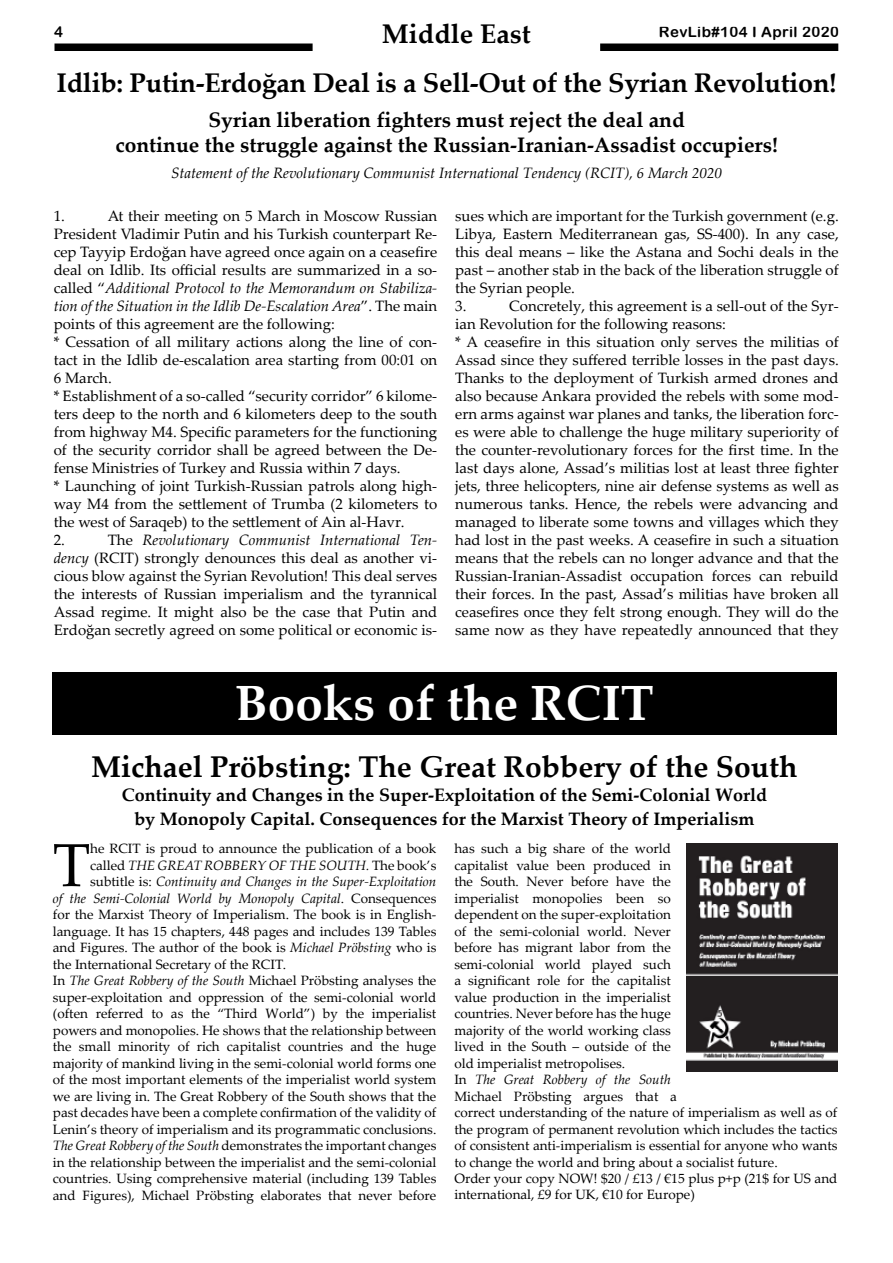
<style>
.page{position:relative;width:893px;height:1263px;background:#fff}
.page>*{position:absolute;margin:0;border:0;box-sizing:border-box;transform-origin:0 0}
.t1{font:60.9px "Palatino Linotype";color:#000}
.t2{font:700 49.5px "Palatino Linotype";color:#fff}
.t3{font:700 30px "Palatino Linotype";color:#000}
.t4{font:700 27px "Palatino Linotype";letter-spacing:-.01em;color:#000}
.t5{font:700 21px/25.5px "Palatino Linotype";color:#000;text-align:center}
.t6{font:700 18px/24px "Palatino Linotype";color:#000;text-align:center}
.t7{font:15px/18px "Palatino Linotype";color:#000}
.t8{font:italic 15px "Palatino Linotype";color:#000}
.t9{font:15px "Arial Rounded MT Bold";letter-spacing:.025em;color:#000}
.t10{font:13.5px/16.5px "Palatino Linotype";color:#000}
.t11{font:italic 13.5px "Palatino Linotype";color:#000}
.s1{font-style:italic}
.s2{font-style:normal}
</style>
<div class="page">
<div style="left:54px;top:44px;width:785px;height:7px;background:#000"></div>
<img style="left:687px;top:843px;width:150px;height:229px">
<div style="left:52px;top:672px;width:785px;height:63px;background:#000"></div>
<div style="left:313px;top:23px;width:287px;height:37px;background:#fff"></div>
<h3 class="t4" style="left:382px;top:14px;width:151px">Middle East</h3>
<p class="t9" style="left:54px;top:23px;width:10px">4</p>
<p class="t9" style="left:659px;top:23px;width:182px">RevLib#104 I April 2020</p>
<h3 class="t4" style="left:57px;top:64px;width:782px">Idlib: Putin-Erdoğan Deal is a Sell-Out of the Syrian Revolution!</h3>
<h3 class="t5" style="left:115px;top:106px;width:664px">Syrian liberation fighters must reject the deal and<br>continue the struggle against the Russian-Iranian-Assadist occupiers!</h3>
<p class="t8" style="left:171px;top:162px;width:552px">Statement of the Revolutionary Communist International Tendency (RCIT), 6 March 2020</p>
<p class="t7" style="left:54px;top:206px;width:385px;text-indent:54px">At their meeting on 5 March in Moscow Russian President Vladimir Putin and his Turkish counterpart Re&shy;cep Tayyip Erdoğan have agreed once again on a ceasefire deal on Idlib. Its official results are summarized in a so&shy;called “<span class="s1">Additional Protocol to the Memorandum on Stabiliza&shy;tion of the Situation in the Idlib De-Escalation Area</span>”. The main points of this agreement are the following:<br>* Cessation of all military actions along the line of con&shy;tact in the Idlib de-escalation area starting from 00:01 on 6 March.<br>* Establishment of a so-called “security corridor” 6 kilome&shy;ters deep to the north and 6 kilometers deep to the south from highway M4. Specific parameters for the functioning of the security corridor shall be agreed between the De&shy;fense Ministries of Turkey and Russia within 7 days.<br>* Launching of joint Turkish-Russian patrols along high&shy;way M4 from the settlement of Trumba (2 kilometers to the west of Saraqeb) to the settlement of Ain al-Havr.<br>2.</p>
<p class="t7" style="left:54px;top:206px;width:13px">1.</p>
<p class="t7" style="left:54px;top:530px;width:385px;text-align:justify;text-indent:54px">The <span class="s1">Revolutionary Communist International Ten&shy;dency</span> (RCIT) strongly denounces this deal as another vi&shy;cious blow against the Syrian Revolution! This deal serves the interests of Russian imperialism and the tyrannical Assad regime. It might also be the case that Putin and Erdoğan secretly agreed on some political or economic is-</p>
<p class="t7" style="left:455px;top:206px;width:385px">sues which are important for the Turkish government (e.g.<br>Libya, Eastern Mediterranean gas, SS-400). In any case, this deal means – like the Astana and Sochi deals in the past – another stab in the back of the liberation struggle of the Syrian people.<br>3.</p>
<p class="t7" style="left:455px;top:296px;width:385px;text-indent:54px">Concretely, this agreement is a sell-out of the Syr&shy;ian Revolution for the following reasons:<br>* A ceasefire in this situation only serves the militias of Assad since they suffered terrible losses in the past days.<br>Thanks to the deployment of Turkish armed drones and also because Ankara provided the rebels with some mod&shy;ern arms against war planes and tanks, the liberation forc&shy;es were able to challenge the huge military superiority of the counter-revolutionary forces for the first time. In the last days alone, Assad’s militias lost at least three fighter jets, three helicopters, nine air defense systems as well as numerous tanks. Hence, the rebels were advancing and managed to liberate some towns and villages which they had lost in the past weeks. A ceasefire in such a situation means that the rebels can no longer advance and that the Russian-Iranian-Assadist occupation forces can rebuild their forces. In the past, Assad’s militias have broken all ceasefires once they felt strong enough. They will do the same now as they have repeatedly announced that they</p>
<h2 class="t2" style="left:235px;top:668px;width:420px">Books of the RCIT</h2>
<h3 class="t3" style="left:91px;top:745px;width:708px">Michael Pröbsting: The Great Robbery of the South</h3>
<p class="t6" style="left:122px;top:782px;width:647px">Continuity and Changes in the Super-Exploitation of the Semi-Colonial World by Monopoly Capital. Consequences for the Marxist Theory of Imperialism</p>
<h1 class="t1" style="left:53px;top:822px;width:39px">T</h1>
<p class="t10" style="left:90px;top:840px;width:348px">he RCIT is proud to announce the publication of a book</p>
<p class="t11" style="left:90px;top:855px;width:348px"><span class="s2">called</span> THE GREAT ROBBERY OF THE SOUTH. <span class="s2">The book’s</span></p>
<p class="t11" style="left:90px;top:872px;width:348px"><span class="s2">subtitle is:</span> Continuity and Changes in the Super-Exploitation</p>
<p class="t11" style="left:53px;top:888px;width:385px">of the Semi-Colonial World by Monopoly Capital<span class="s2">. Consequences</span></p>
<p class="t10" style="left:53px;top:906px;width:385px">for the Marxist Theory of Imperialism. The book is in English-</p>
<p class="t10" style="left:53px;top:922px;width:385px">language. It has 15 chapters, 448 pages and includes 139 Tables</p>
<p class="t10" style="left:53px;top:939px;width:385px">and Figures. The author of the book is <span class="s1">Michael Pröbsting</span> who is</p>
<p class="t10" style="left:53px;top:955px;width:235px">the International Secretary of the RCIT.</p>
<p class="t10" style="left:53px;top:972px;width:385px">In <span class="s1">The Great Robbery of the South</span> Michael Pröbsting analyses the</p>
<p class="t10" style="left:53px;top:988px;width:385px">super-exploitation and oppression of the semi-colonial world</p>
<p class="t10" style="left:53px;top:1005px;width:385px">(often referred to as the “Third World”) by the imperialist</p>
<p class="t10" style="left:53px;top:1021px;width:385px">powers and monopolies. He shows that the relationship between</p>
<p class="t10" style="left:53px;top:1038px;width:385px">the small minority of rich capitalist countries and the huge</p>
<p class="t10" style="left:53px;top:1054px;width:385px">majority of mankind living in the semi-colonial world forms one</p>
<p class="t10" style="left:53px;top:1071px;width:385px">of the most important elements of the imperialist world system</p>
<p class="t10" style="left:53px;top:1087px;width:385px">we are living in. The Great Robbery of the South shows that the</p>
<p class="t10" style="left:53px;top:1104px;width:385px">past decades have been a complete confirmation of the validity of</p>
<p class="t10" style="left:53px;top:1120px;width:385px">Lenin’s theory of imperialism and its programmatic conclusions.</p>
<p class="t10" style="left:53px;top:1137px;width:385px"><span class="s1">The Great Robbery of the South</span> demonstrates the important changes</p>
<p class="t10" style="left:53px;top:1153px;width:385px">in the relationship between the imperialist and the semi-colonial</p>
<p class="t10" style="left:53px;top:1170px;width:385px">countries. Using comprehensive material (including 139 Tables</p>
<p class="t10" style="left:53px;top:1186px;width:385px">and Figures), Michael Pröbsting elaborates that never before</p>
<p class="t10" style="left:454px;top:840px;width:385px">has such a big share of the world<br>capitalist value been produced in<br>the South. Never before have the<br>imperialist monopolies been so<br>dependent on the super-exploitation<br>of the semi-colonial world. Never<br>before has migrant labor from the<br>semi-colonial world played such<br>a significant role for the capitalist<br>value production in the imperialist<br>countries. Never before has the huge<br>majority of the world working class<br>lived in the South – outside of the<br>old imperialist metropolises.<br>In <span class="s1">The Great Robbery of the South<br></span>Michael Pröbsting argues that a<br>correct understanding of the nature of imperialism as well as of the program of permanent revolution which includes the tactics of consistent anti-imperialism is essential for anyone who wants to change the world and bring about a socialist future.<br>Order your copy NOW! $20 / £13 / €15 plus p+p (21$ for US and international, £9 for UK, €10 for Europe)</p>
</div>
